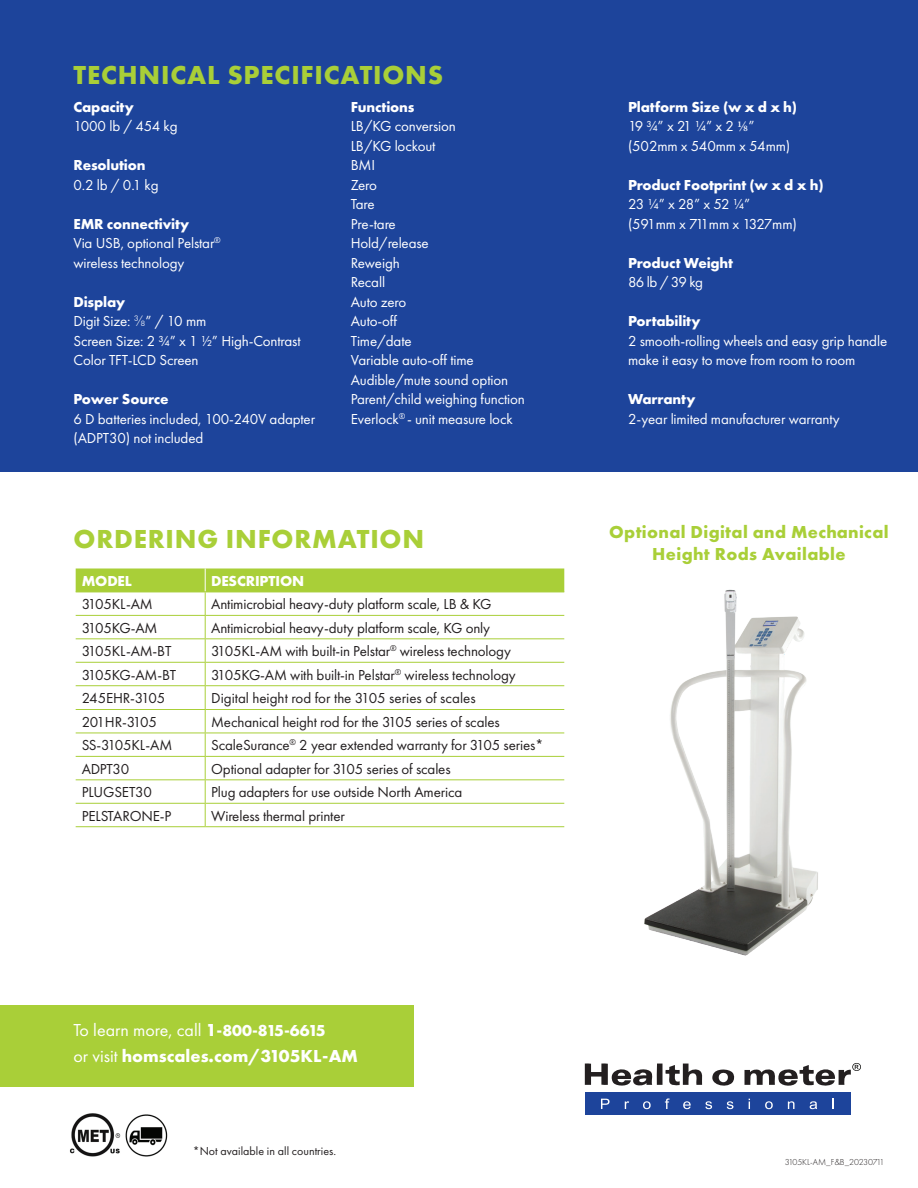
<style>
.page{position:relative;width:918px;height:1188px;background:#fff}
.page>*{position:absolute;margin:0;border:0;box-sizing:border-box;transform-origin:0 0}
.t1{font:700 27px "Futura PT";letter-spacing:.03em;color:#a9cf38}
.t2{font:700 18px/25.5px "Futura PT";color:#fff}
.t3{font:700 18px/22.5px "Futura PT";letter-spacing:.02em;color:#a9cf38;text-align:center}
.t4{font:15px/19.5px "Futura PT";letter-spacing:-.01em;color:#fff}
.t5{font:15px "Futura PT";letter-spacing:-.01em;color:#231f20}
.t6{font:700 15px "Futura PT";letter-spacing:-.01em;color:#fff}
.t7{font:15px/19.5px "Futura PT";letter-spacing:-.05em;color:#fff}
.t8{font:15px "Futura PT";letter-spacing:-.035em;color:#231f20}
.t9{font:12px "Futura PT";color:#231f20}
.t10{font:300 9px "Futura PT";letter-spacing:-.025em;color:#231f20}
.s1{font-weight:700}
.s2{font-family:"Lato";font-weight:300}
.s3{font-family:"Minion Pro"}
.s4{font-weight:400}
.s5{font-size:16.5px}
</style>
<div class="page">
<div style="left:0;top:0;width:918px;height:472px;background:#1d449b"></div>
<div style="left:0;top:1006px;width:414px;height:81px;background:#a9cf38"></div>
<svg style="left:585px;top:1063px;width:150px;height:23px"></svg>
<svg style="left:745px;top:1063px;width:116px;height:23px"></svg>
<div style="left:585px;top:1092px;width:265px;height:23px;background:#1d449b"></div>
<svg style="left:601px;top:1099px;width:9px;height:10px"></svg>
<svg style="left:625px;top:1101px;width:4px;height:8px"></svg>
<svg style="left:643px;top:1101px;width:8px;height:8px"></svg>
<svg style="left:665px;top:1098px;width:5px;height:11px"></svg>
<svg style="left:683px;top:1101px;width:8px;height:8px"></svg>
<svg style="left:705px;top:1101px;width:7px;height:8px"></svg>
<svg style="left:727px;top:1101px;width:6px;height:8px"></svg>
<svg style="left:765px;top:1101px;width:8px;height:8px"></svg>
<svg style="left:788px;top:1101px;width:6px;height:8px"></svg>
<svg style="left:810px;top:1101px;width:7px;height:8px"></svg>
<svg style="left:832px;top:1099px;width:2px;height:10px"></svg>
<svg style="left:76px;top:568px;width:488px;height:258px"></svg>
<hr style="left:76px;top:826px;width:129px;height:1px;background:#a9cf38">
<hr style="left:205px;top:826px;width:359px;height:1px;background:#a9cf38">
<img style="left:125px;top:1114px;width:43px;height:43px">
<img style="left:644px;top:589px;width:174px;height:367px">
<img style="left:70px;top:1113px;width:51px;height:44px">
<h1 class="t1" style="left:74px;top:57px;width:371px">TECHNICAL SPECIFICATIONS</h1>
<p class="t6" style="left:74px;top:97px;width:62px">Capacity</p>
<p class="t4" style="left:74px;top:117px;width:106px">1000 lb / 454 kg</p>
<p class="t6" style="left:74px;top:156px;width:74px">Resolution</p>
<p class="t4" style="left:74px;top:175px;width:87px">0.2 lb / 0.1 kg</p>
<p class="t4" style="left:74px;top:214px;width:149px"><span class="s1">EMR connectivity<br></span>Via USB, optional Pelstar<sup>® </sup>wireless technology</p>
<p class="t4" style="left:74px;top:292px;width:229px"><span class="s1">Display<br></span>Digit Size: <span class="s2">3/8</span>” / 10 mm<br>Screen Size: 2 ¾” x 1 ½” High-Contrast<br>Color TFT-LCD Screen</p>
<p class="t6" style="left:74px;top:390px;width:97px">Power Source</p>
<p class="t4" style="left:74px;top:409px;width:243px">6 D batteries included, 100-240V adapter (ADPT30) not included</p>
<p class="t6" style="left:351px;top:97px;width:65px">Functions</p>
<p class="t4" style="left:351px;top:117px;width:176px">LB/KG conversion<br>LB/KG lockout<br>BMI<br>Zero<br>Tare<br>Pre-tare<br>Hold/release<br>Reweigh<br>Recall<br>Auto zero<br>Auto-off<br>Time/date<br>Variable auto-off time<br>Audible/mute sound option<br>Parent/child weighing function<br>Everlock<sup>®</sup> - unit measure lock</p>
<h1 class="t1" style="left:74px;top:522px;width:352px">ORDERING INFORMATION</h1>
<p class="t6" style="left:82px;top:571px;width:52px">MODEL</p>
<p class="t6" style="left:211px;top:571px;width:95px">DESCRIPTION</p>
<p class="t5" style="left:82px;top:595px;width:73px">3105KL-AM</p>
<p class="t5" style="left:211px;top:595px;width:282px">Antimicrobial heavy-duty platform scale, LB &amp; KG</p>
<p class="t8" style="left:82px;top:619px;width:77px">3105KG-AM</p>
<p class="t5" style="left:211px;top:619px;width:280px">Antimicrobial heavy-duty platform scale, KG only</p>
<p class="t5" style="left:82px;top:642px;width:91px">3105KL-AM-BT</p>
<p class="t5" style="left:211px;top:642px;width:301px">3105KL-AM with built-in Pelstar<sup>®</sup> wireless technology</p>
<p class="t5" style="left:82px;top:666px;width:96px">3105KG-AM-BT</p>
<p class="t5" style="left:211px;top:666px;width:306px">3105KG-AM with built-in Pelstar<sup>®</sup> wireless technology</p>
<p class="t5" style="left:82px;top:689px;width:85px">245EHR-3105</p>
<p class="t5" style="left:211px;top:689px;width:266px">Digital height rod for the 3105 series of scales</p>
<p class="t8" style="left:82px;top:713px;width:77px">201HR-3105</p>
<p class="t5" style="left:211px;top:713px;width:290px">Mechanical height rod for the 3105 series of scales</p>
<p class="t5" style="left:82px;top:736px;width:92px">SS-3105KL-AM</p>
<p class="t5" style="left:211px;top:736px;width:334px">ScaleSurance<sup>®</sup> 2 year extended warranty for 3105 series*</p>
<p class="t5" style="left:82px;top:760px;width:49px">ADPT30</p>
<p class="t5" style="left:211px;top:760px;width:241px">Optional adapter for 3105 series of scales</p>
<p class="t5" style="left:82px;top:783px;width:72px">PLUGSET30</p>
<p class="t5" style="left:211px;top:783px;width:253px">Plug adapters for use outside North America</p>
<p class="t5" style="left:82px;top:807px;width:91px">PELSTARONE-P</p>
<p class="t5" style="left:211px;top:807px;width:135px">Wireless thermal printer</p>
<p class="t4" style="left:628px;top:97px;width:171px"><span class="s1">Platform Size (w x d x h)<br></span>19 ¾” x 21 ¼” x 2 <span class="s3">⅛</span>” (502mm x 540mm x 54mm)</p>
<p class="t6" style="left:628px;top:175px;width:197px">Product Footprint (w x d x h)</p>
<p class="t7" style="left:628px;top:195px;width:170px">23 ¼” x 28” x 52 ¼” (591mm x 711mm x 1327mm)</p>
<p class="t6" style="left:628px;top:253px;width:107px">Product Weight</p>
<p class="t4" style="left:628px;top:273px;width:77px">86 lb / 39 kg</p>
<p class="t6" style="left:628px;top:312px;width:74px">Portability</p>
<p class="t4" style="left:628px;top:331px;width:261px">2 smooth-rolling wheels and easy grip handle make it easy to move from room to room</p>
<p class="t6" style="left:628px;top:390px;width:69px">Warranty</p>
<p class="t4" style="left:628px;top:409px;width:213px">2-year limited manufacturer warranty</p>
<p class="t3" style="left:609px;top:520px;width:281px">Optional Digital and Mechanical<br>Height Rods Available</p>
<p class="t2" style="left:74px;top:1017px;width:286px"><span class="s4">To learn more, call</span> 1<span class="s5">-800-815-6615<br></span><span class="s4">or visit</span> homscales.com/3105KL-AM</p>
<p class="t9" style="left:193px;top:1144px;width:145px">*Not available in all countries.</p>
<p class="t10" style="left:785px;top:1156px;width:101px">3105KL-AM_F&amp;B_20230711</p>
</div>
